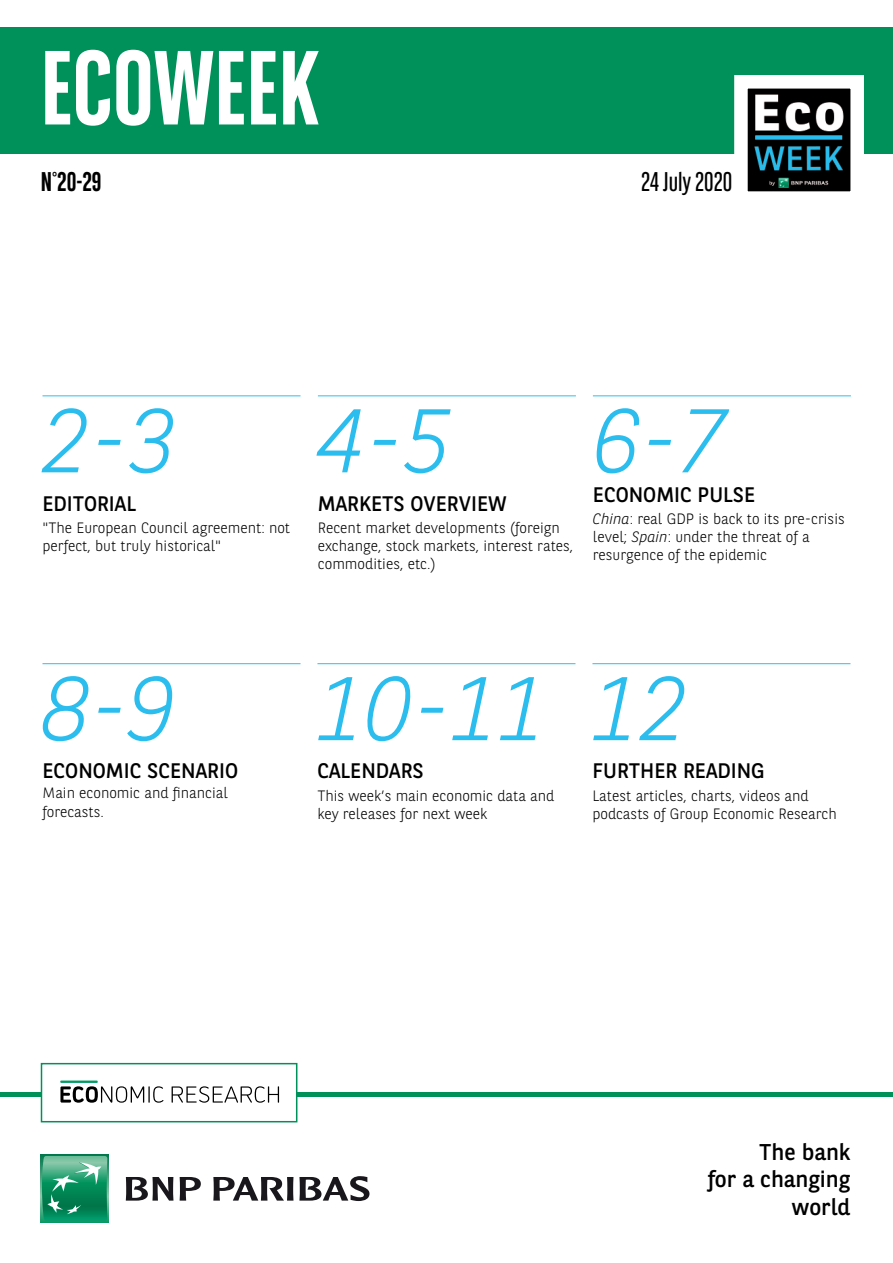
<style>
.page{position:relative;width:893px;height:1263px;background:#fff}
.page>*{position:absolute;margin:0;border:0;box-sizing:border-box;transform-origin:0 0}
.t1{font:700 105px "BNPP Sans Condensed";color:#fff}
.t2{font:italic 300 90px "BNPP Sans";color:#2abdee}
.t3{font:27px "BNPP Sans Condensed";color:#000}
.t4{font:700 27px "BNPP Sans Condensed";color:#000}
.t5{font:22.8px/27.3px "BNPP Sans";color:#000;text-align:right}
.t6{font:21px "BNPP Sans";color:#000}
.t7{font:300 15px/18px "BNPP Sans";color:#000}
.s1{font-style:italic}
</style>
<div class="page">
<div style="left:1px;top:27px;width:892px;height:127px;background:#00915b"></div>
<hr style="left:0;top:1093px;width:893px;height:4px;background:#00915b">
<svg style="left:41px;top:1155px;width:68px;height:68px"></svg>
<svg style="left:42px;top:1156px;width:65px;height:64px;background:#35a178"></svg>
<svg style="left:126px;top:1177px;width:47px;height:23px"></svg>
<svg style="left:180px;top:1177px;width:21px;height:23px"></svg>
<svg style="left:213px;top:1176px;width:156px;height:25px"></svg>
<svg style="left:734px;top:75px;width:130px;height:117px;background:#6e7a7d"></svg>
<div style="left:41px;top:1063px;width:256px;height:59px;background:#fff;border:2px solid #00915b"></div>
<svg style="left:172px;top:1086px;width:107px;height:17px"></svg>
<svg style="left:60px;top:1080px;width:103px;height:23px"></svg>
<hr style="left:42px;top:395px;width:258px;height:1px;background:#2abdee">
<hr style="left:42px;top:663px;width:258px;height:1px;background:#2abdee">
<hr style="left:317px;top:663px;width:258px;height:1px;background:#2abdee">
<hr style="left:592px;top:663px;width:258px;height:1px;background:#2abdee">
<hr style="left:318px;top:395px;width:258px;height:1px;background:#2abdee">
<hr style="left:593px;top:395px;width:258px;height:1px;background:#2abdee">
<h1 class="t1" style="left:41px;top:27px;width:280px">ECOWEEK</h1>
<h3 class="t4" style="left:41px;top:166px;width:62px">N°20-29</h3>
<h3 class="t3" style="left:641px;top:165px;width:93px">24 July 2020</h3>
<h2 class="t2" style="left:42px;top:379px;width:136px">2-3</h2>
<h3 class="t6" style="left:42px;top:489px;width:95px">EDITORIAL</h3>
<p class="t7" style="left:42px;top:518px;width:249px">"The European Council agreement: not perfect, but truly historical"</p>
<h2 class="t2" style="left:318px;top:379px;width:136px">4-5</h2>
<h3 class="t6" style="left:318px;top:489px;width:190px">MARKETS OVERVIEW</h3>
<p class="t7" style="left:318px;top:518px;width:257px">Recent market developments (foreign exchange, stock markets, interest rates, commodities, etc.)</p>
<h2 class="t2" style="left:593px;top:379px;width:136px">6-7</h2>
<h3 class="t6" style="left:593px;top:480px;width:164px">ECONOMIC PULSE</h3>
<p class="t7" style="left:593px;top:509px;width:253px"><span class="s1">China</span>: real GDP is back to its pre-crisis level; <span class="s1">Spain</span>: under the threat of a resurgence of the epidemic</p>
<h2 class="t2" style="left:42px;top:647px;width:136px">8-9</h2>
<h3 class="t6" style="left:42px;top:757px;width:197px">ECONOMIC SCENARIO</h3>
<p class="t7" style="left:42px;top:782px;width:187px;line-height:19.2px">Main economic and financial forecasts.</p>
<h2 class="t2" style="left:317px;top:647px;width:231px">10-11</h2>
<h3 class="t6" style="left:317px;top:757px;width:108px">CALENDARS</h3>
<p class="t7" style="left:317px;top:786px;width:239px">This week’s main economic data and key releases for next week</p>
<h2 class="t2" style="left:592px;top:647px;width:97px">12</h2>
<h3 class="t6" style="left:592px;top:757px;width:174px">FURTHER READING</h3>
<p class="t7" style="left:592px;top:786px;width:246px">Latest articles, charts, videos and podcasts of Group Economic Research</p>
<h3 class="t5" style="left:708px;top:1137px;width:144px">The bank<br>for a changing world</h3>
</div>
